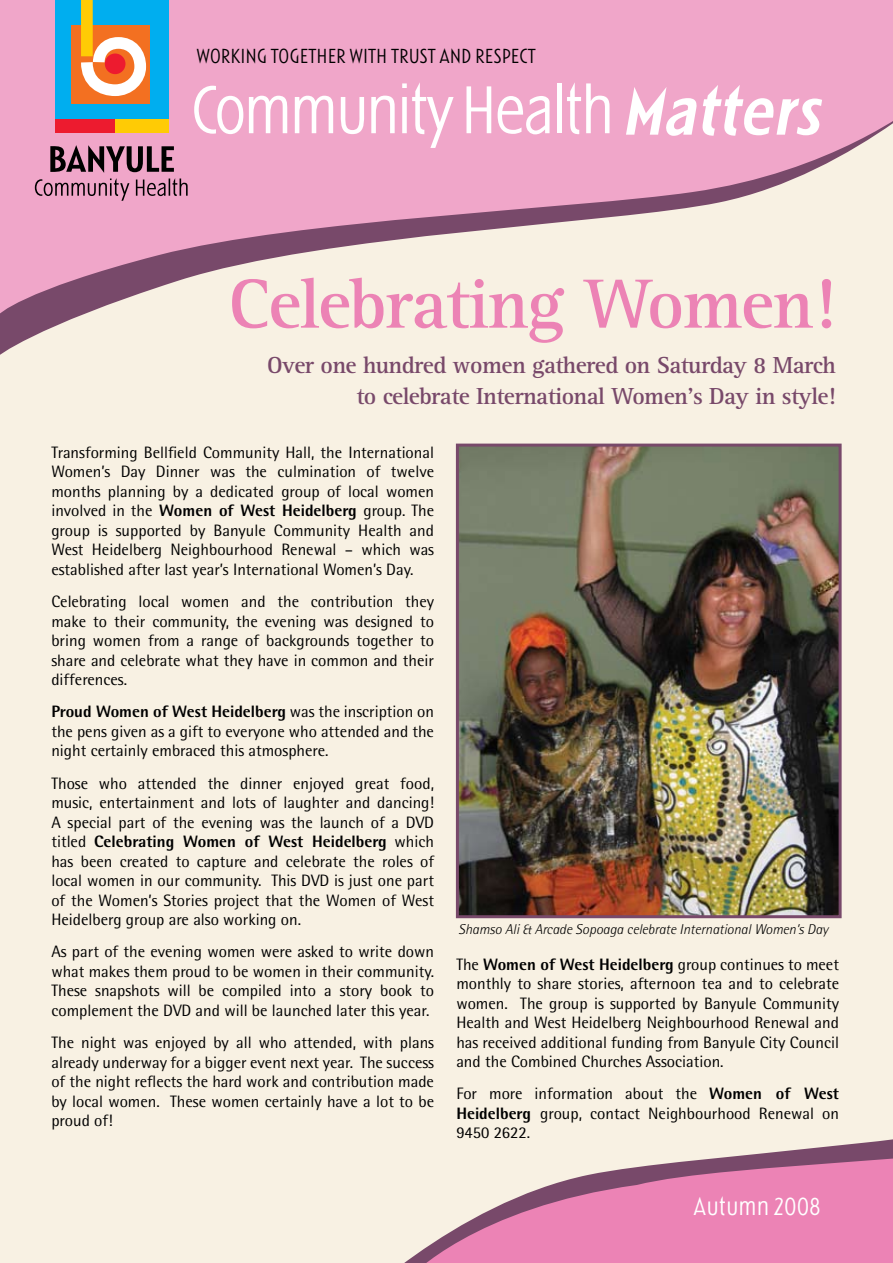
<style>
.page{position:relative;width:893px;height:1263px;background:#fff}
.page>*{position:absolute;margin:0;border:0;box-sizing:border-box;transform-origin:0 0}
.t1{font:700 72px "Rotis Serif";letter-spacing:-.025em;color:#ec83b5}
.t2{font:300 64.5px "Linotype Spitz";letter-spacing:-.045em;color:#fff}
.t3{font:700 24px/31.5px "Rotis Serif";letter-spacing:-.025em;color:#78496a;text-align:right}
.t4{font:300 24px "Linotype Spitz";color:#fff}
.t5{font:300 19.5px "Linotype Spitz";color:#000}
.t6{font:16.5px/19.5px "Rotis Semi Sans";color:#000;text-align:justify}
.t7{font:italic 300 14.25px "Rotis Semi Sans";color:#000}
.s1{font-weight:500;font-style:italic;font-size:63px}
.s2{font-weight:800}
</style>
<div class="page">
<div style="left:0;top:3px;width:893px;height:1260px;background:#f8f1e3"></div>
<svg style="left:0;top:315px;width:82px;height:40px"></svg>
<svg style="left:0;top:0;width:893px;height:315px;fill:#f0a6c9"></svg>
<svg style="left:35px;top:145px;width:153px;height:56px;background:#b17a94"></svg>
<div style="left:55px;top:0;width:114px;height:120px;background:#00aeef"></div>
<div style="left:55px;top:120px;width:60px;height:13px;background:#ed1b2f"></div>
<div style="left:115px;top:120px;width:54px;height:13px;background:#ffcb05"></div>
<div style="left:71px;top:25px;width:79px;height:79px;background:#f37021"></div>
<svg style="left:81px;top:37px;width:66px;height:59px"></svg>
<div style="left:81px;top:0;width:12px;height:56px;background:#ffcb05"></div>
<svg style="left:410px;top:1139px;width:483px;height:124px;fill:#ec83b5"></svg>
<img style="left:460px;top:448px;width:378px;height:466px">
<div style="left:456px;top:444px;width:386px;height:474px;border:3px solid #78496a"></div>
<p class="t5" style="left:196px;top:45px;width:341px">WORKING TOGETHER WITH TRUST AND RESPECT</p>
<h2 class="t2" style="left:191px;top:73px;width:644px">Community Health<span class="s1">Matters</span></h2>
<h1 class="t1" style="left:228px;top:261px;width:609px">Celebrating Women!</h1>
<h3 class="t3" style="left:267px;top:349px;width:570px">Over one hundred women gathered on Saturday 8 March to celebrate International Women’s Day in style!</h3>
<p class="t6" style="left:51px;top:442px;width:384px">Transforming Bellfield Community Hall, the International Women’s Day Dinner was the culmination of twelve months planning by a dedicated group of local women involved in the <span class="s2">Women of West Heidelberg</span> group. The group is supported by Banyule Community Health and West Heidelberg Neighbourhood Renewal – which was established after last year’s International Women’s Day.</p>
<p class="t6" style="left:51px;top:591px;width:384px">Celebrating local women and the contribution they make to their community, the evening was designed to bring women from a range of backgrounds together to share and celebrate what they have in common and their differences.</p>
<p class="t6" style="left:51px;top:702px;width:384px"><span class="s2">Proud Women of West Heidelberg</span> was the inscription on the pens given as a gift to everyone who attended and the night certainly embraced this atmosphere.</p>
<p class="t6" style="left:51px;top:773px;width:384px">Those who attended the dinner enjoyed great food, music, entertainment and lots of laughter and dancing!<br>A special part of the evening was the launch of a DVD titled <span class="s2">Celebrating Women of West Heidelberg</span> which has been created to capture and celebrate the roles of local women in our community. This DVD is just one part of the Women’s Stories project that the Women of West Heidelberg group are also working on.</p>
<p class="t6" style="left:51px;top:942px;width:384px">As part of the evening women were asked to write down what makes them proud to be women in their community.<br>These snapshots will be compiled into a story book to complement the DVD and will be launched later this year.</p>
<p class="t6" style="left:51px;top:1033px;width:384px">The night was enjoyed by all who attended, with plans already underway for a bigger event next year. The success of the night reflects the hard work and contribution made by local women. These women certainly have a lot to be proud of!</p>
<p class="t7" style="left:458px;top:921px;width:371px">Shamso Ali &amp; Arcade Sopoaga celebrate International Women’s Day</p>
<p class="t6" style="left:456px;top:954px;width:384px">The <span class="s2">Women of West Heidelberg</span> group continues to meet monthly to share stories, afternoon tea and to celebrate women. The group is supported by Banyule Community Health and West Heidelberg Neighbourhood Renewal and has received additional funding from Banyule City Council and the Combined Churches Association.</p>
<p class="t6" style="left:456px;top:1084px;width:384px">For more information about the <span class="s2">Women of West Heidelberg</span> group, contact Neighbourhood Renewal on 9450 2622.</p>
<h3 class="t4" style="left:694px;top:1193px;width:129px">Autumn 2008</h3>
</div>
